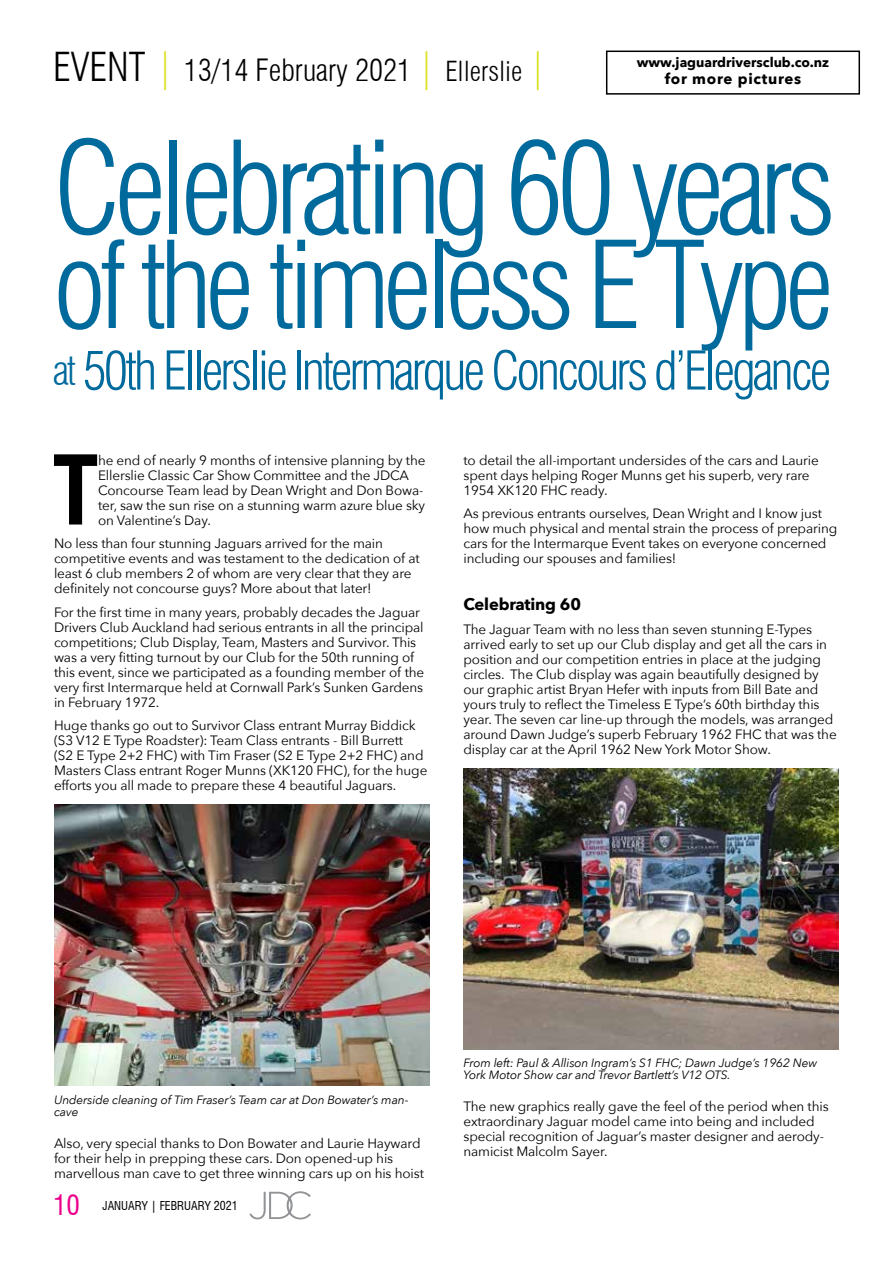
<style>
.page{position:relative;width:893px;height:1263px;background:#fff}
.page>*{position:absolute;margin:0;border:0;box-sizing:border-box;transform-origin:0 0}
.t1{font:300 condensed 126px "Swiss 721 BT";letter-spacing:-.06em;color:#006a9d}
.t2{font:300 condensed 118.5px "Swiss 721 BT";letter-spacing:-.06em;color:#006a9d}
.t3{font:700 condensed 93.3px "Swiss 721 BT";color:#000}
.t4{font:300 condensed 52.5px "Swiss 721 BT";letter-spacing:-.06em;color:#006a9d}
.t5{font:300 condensed 30px "Swiss 721 BT";color:#000}
.t6{font:condensed 27px "Swiss 721 BT";color:#ec008c}
.t7{font:700 16.5px "Avenir Next";letter-spacing:-.01em;color:#000}
.t8{font:700 15px "Avenir Next";letter-spacing:.05em;color:#000}
.t9{font:13.5px/15px "Avenir Next";letter-spacing:-.01em;color:#000}
.t10{font:700 13.5px "Avenir Next";color:#000}
.t11{font:italic 12px/12px "Avenir Next";letter-spacing:-.01em;color:#000}
.t12{font:condensed 12px "Swiss 721 BT";color:#000}
.s1{font-size:39px}
.s2{font-size:39px;color:#dbe120}
.s3{font-size:27px}
.s4{font-size:40.5px}
</style>
<div class="page">
<svg style="left:249px;top:1191px;width:62px;height:28px"></svg>
<img style="left:463px;top:768px;width:376px;height:281px">
<img style="left:54px;top:804px;width:375px;height:282px">
<div style="left:606px;top:51px;width:254px;height:44px;border:2px solid #000"></div>
<h3 class="t5" style="left:53px;top:52px;width:496px"><span class="s1">EVENT</span> <span class="s2">|</span> 13/14 February 2021 <span class="s2">|</span> <span class="s3">Ellerslie</span> <span class="s2">|</span></h3>
<p class="t10" style="left:637px;top:51px;width:194px">www.jaguardriversclub.co.nz</p>
<p class="t8" style="left:665px;top:66px;width:138px">for more pictures</p>
<h1 class="t1" style="left:53px;top:112px;width:784px">Celebrating 60 years</h1>
<h2 class="t2" style="left:53px;top:214px;width:782px">of the timeless E Type</h2>
<h3 class="t4" style="left:53px;top:339px;width:780px"><span class="s4">at</span> 50th Ellerslie Intermarque Concours d’Elegance</h3>
<h3 class="t3" style="left:53px;top:435px;width:46px">T</h3>
<p class="t9" style="left:98px;top:452px;width:329px">he end of nearly 9 months of intensive planning by the Ellerslie Classic Car Show Committee and the JDCA Concourse Team lead by Dean Wright and Don Bowa&shy;ter, saw the sun rise on a stunning warm azure blue sky on Valentine’s Day.</p>
<p class="t9" style="left:54px;top:535px;width:367px">No less than four stunning Jaguars arrived for the main competitive events and was testament to the dedication of at least 6 club members 2 of whom are very clear that they are definitely not concourse guys? More about that later!</p>
<p class="t9" style="left:54px;top:604px;width:372px">For the first time in many years, probably decades the Jaguar Drivers Club Auckland had serious entrants in all the principal competitions; Club Display, Team, Masters and Survivor. This was a very fitting turnout by our Club for the 50th running of this event, since we participated as a founding member of the very first Intermarque held at Cornwall Park’s Sunken Gardens in February 1972.</p>
<p class="t9" style="left:54px;top:717px;width:375px">Huge thanks go out to Survivor Class entrant Murray Biddick (S3 V12 E Type Roadster): Team Class entrants - Bill Burrett<br>(S2 E Type 2+2 FHC) with Tim Fraser (S2 E Type 2+2 FHC) and Masters Class entrant Roger Munns (XK120 FHC), for the huge efforts you all made to prepare these 4 beautiful Jaguars.</p>
<p class="t9" style="left:463px;top:452px;width:357px">to detail the all-important undersides of the cars and Laurie spent days helping Roger Munns get his superb, very rare<br>1954 XK120 FHC ready.</p>
<p class="t9" style="left:463px;top:505px;width:375px">As previous entrants ourselves, Dean Wright and I know just how much physical and mental strain the process of preparing cars for the Intermarque Event takes on everyone concerned including our spouses and families!</p>
<p class="t7" style="left:463px;top:590px;width:119px">Celebrating 60</p>
<p class="t9" style="left:463px;top:621px;width:375px">The Jaguar Team with no less than seven stunning E-Types arrived early to set up our Club display and get all the cars in position and our competition entries in place at the judging circles. The Club display was again beautifully designed by our graphic artist Bryan Hefer with inputs from Bill Bate and yours truly to reflect the Timeless E Type’s 60th birthday this year. The seven car line-up through the models, was arranged around Dawn Judge’s superb February 1962 FHC that was the display car at the April 1962 New York Motor Show.</p>
<p class="t11" style="left:54px;top:1093px;width:356px">Underside cleaning of Tim Fraser’s Team car at Don Bowater’s man&shy;cave</p>
<p class="t9" style="left:54px;top:1135px;width:371px">Also, very special thanks to Don Bowater and Laurie Hayward for their help in prepping these cars. Don opened-up his marvellous man cave to get three winning cars up on his hoist</p>
<h3 class="t6" style="left:53px;top:1189px;width:28px">10</h3>
<p class="t12" style="left:103px;top:1199px;width:137px">JANUARY | FEBRUARY 2021</p>
<p class="t11" style="left:463px;top:1056px;width:355px">From left: Paul &amp; Allison Ingram’s S1 FHC; Dawn Judge’s 1962 New<br>York Motor Show car and Trevor Bartlett’s V12 OTS.</p>
<p class="t9" style="left:463px;top:1098px;width:367px">The new graphics really gave the feel of the period when this extraordinary Jaguar model came into being and included special recognition of Jaguar’s master designer and aerody&shy;namicist Malcolm Sayer.</p>
</div>
